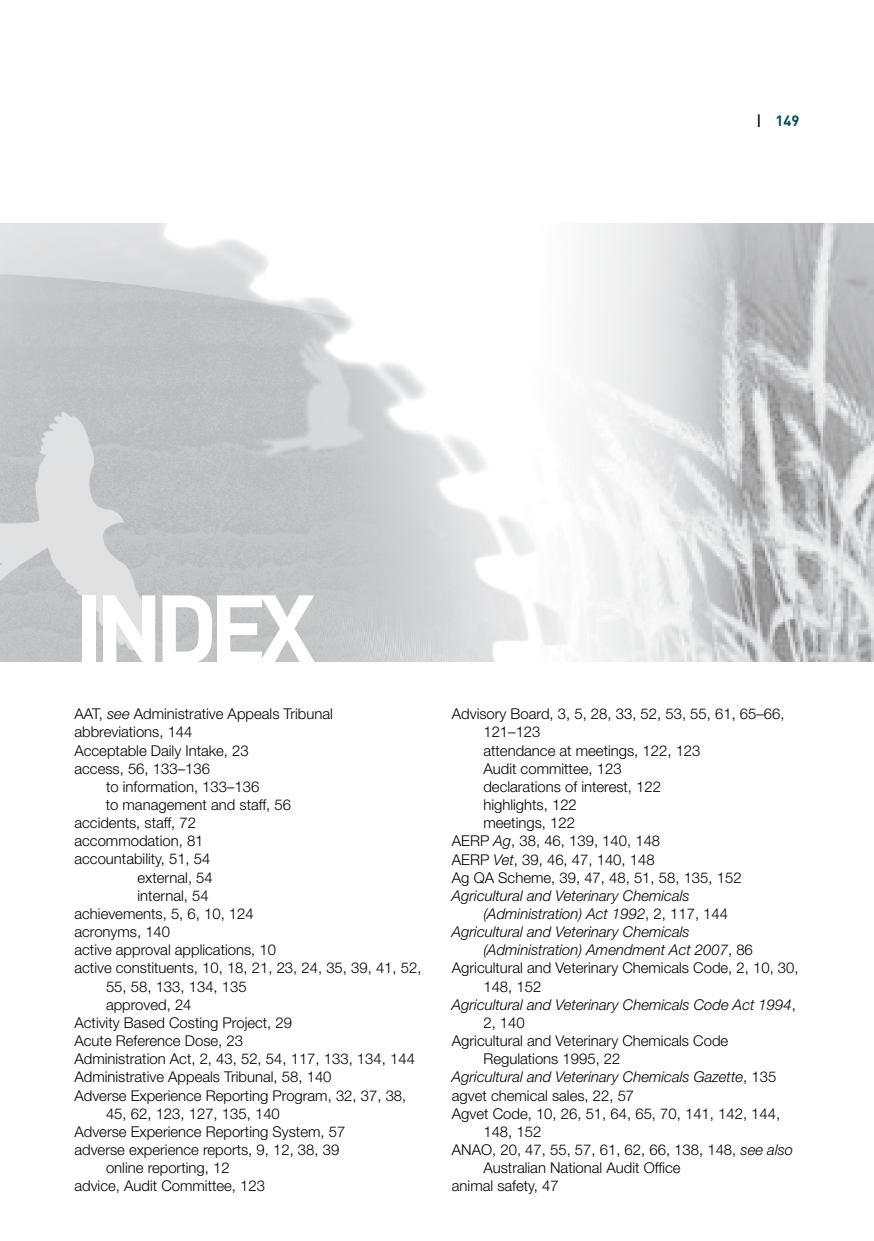
<style>
.page{position:relative;width:874px;height:1241px;background:#fff}
.page>*{position:absolute;margin:0;border:0;box-sizing:border-box;transform-origin:0 0}
.t1{font:700 95.73px "DIN";color:#fff}
.t2{font:300 14.88px "Helvetica Neue";color:#000}
.t3{font:italic 300 14.88px "Helvetica Neue";color:#000}
.s1{font-style:italic}
.s2{font-style:normal}
</style>
<div class="page">
<img style="left:0;top:223px;width:873px;height:438px">
<h1 class="t1" style="left:74px;top:566px;width:242px">IND EX</h1>
<p class="t2" style="left:74px;top:704px;width:260px">AAT, <span class="s1">see</span> Administrative Appeals Tribunal</p>
<p class="t2" style="left:74px;top:722px;width:119px">abbreviations, 144</p>
<p class="t2" style="left:74px;top:741px;width:176px">Acceptable Daily Intake, 23</p>
<p class="t2" style="left:74px;top:759px;width:137px">access, 56, 133–136</p>
<p class="t2" style="left:106px;top:777px;width:155px">to information, 133–136</p>
<p class="t2" style="left:106px;top:795px;width:187px">to management and staff, 56</p>
<p class="t2" style="left:74px;top:813px;width:123px">accidents, staff, 72</p>
<p class="t2" style="left:74px;top:831px;width:130px">accommodation, 81</p>
<p class="t2" style="left:74px;top:850px;width:137px">accountability, 51, 54</p>
<p class="t2" style="left:137px;top:868px;width:77px">external, 54</p>
<p class="t2" style="left:137px;top:886px;width:73px">internal, 54</p>
<p class="t2" style="left:74px;top:904px;width:181px">achievements, 5, 6, 10, 124</p>
<p class="t2" style="left:74px;top:922px;width:97px">acronyms, 140</p>
<p class="t2" style="left:74px;top:940px;width:203px">active approval applications, 10</p>
<p class="t2" style="left:74px;top:958px;width:348px">active constituents, 10, 18, 21, 23, 24, 35, 39, 41, 52,</p>
<p class="t2" style="left:106px;top:977px;width:142px">55, 58, 133, 134, 135</p>
<p class="t2" style="left:106px;top:995px;width:87px">approved, 24</p>
<p class="t2" style="left:74px;top:1013px;width:219px">Activity Based Costing Project, 29</p>
<p class="t2" style="left:74px;top:1031px;width:170px">Acute Reference Dose, 23</p>
<p class="t2" style="left:74px;top:1049px;width:342px">Administration Act, 2, 43, 52, 54, 117, 133, 134, 144</p>
<p class="t2" style="left:74px;top:1067px;width:258px">Administrative Appeals Tribunal, 58, 140</p>
<p class="t2" style="left:74px;top:1085px;width:333px">Adverse Experience Reporting Program, 32, 37, 38,</p>
<p class="t2" style="left:106px;top:1104px;width:175px">45, 62, 123, 127, 135, 140</p>
<p class="t2" style="left:74px;top:1122px;width:272px">Adverse Experience Reporting System, 57</p>
<p class="t2" style="left:74px;top:1140px;width:266px">adverse experience reports, 9, 12, 38, 39</p>
<p class="t2" style="left:106px;top:1158px;width:125px">online reporting, 12</p>
<p class="t2" style="left:74px;top:1176px;width:192px">advice, Audit Committee, 123</p>
<p class="t2" style="left:451px;top:704px;width:334px">Advisory Board, 3, 5, 28, 33, 52, 53, 55, 61, 65–66,</p>
<p class="t2" style="left:483px;top:723px;width:59px">121–123</p>
<p class="t2" style="left:483px;top:741px;width:218px">attendance at meetings, 122, 123</p>
<p class="t2" style="left:483px;top:759px;width:140px">Audit committee, 123</p>
<p class="t2" style="left:483px;top:777px;width:179px">declarations of interest, 122</p>
<p class="t2" style="left:483px;top:795px;width:95px">highlights, 122</p>
<p class="t2" style="left:483px;top:813px;width:93px">meetings, 122</p>
<p class="t2" style="left:451px;top:831px;width:210px">AERP <span class="s1">Ag</span>, 38, 46, 139, 140, 148</p>
<p class="t2" style="left:451px;top:850px;width:204px">AERP <span class="s1">Vet</span>, 39, 46, 47, 140, 148</p>
<p class="t2" style="left:451px;top:868px;width:291px">Ag QA Scheme, 39, 47, 48, 51, 58, 135, 152</p>
<p class="t3" style="left:451px;top:886px;width:239px">Agricultural and Veterinary Chemicals</p>
<p class="t3" style="left:483px;top:904px;width:246px">(Administration) Act 1992<span class="s2">, 2, 117, 144</span></p>
<p class="t3" style="left:451px;top:922px;width:239px">Agricultural and Veterinary Chemicals</p>
<p class="t3" style="left:483px;top:941px;width:271px">(Administration) Amendment Act 2007<span class="s2">, 86</span></p>
<p class="t2" style="left:451px;top:958px;width:348px">Agricultural and Veterinary Chemicals Code, 2, 10, 30,</p>
<p class="t2" style="left:483px;top:977px;width:59px">148, 152</p>
<p class="t3" style="left:451px;top:995px;width:345px">Agricultural and Veterinary Chemicals Code Act 1994<span class="s2">,</span></p>
<p class="t2" style="left:483px;top:1013px;width:43px">2, 140</p>
<p class="t2" style="left:451px;top:1031px;width:278px">Agricultural and Veterinary Chemicals Code</p>
<p class="t2" style="left:483px;top:1049px;width:138px">Regulations 1995, 22</p>
<p class="t3" style="left:451px;top:1068px;width:326px">Agricultural and Veterinary Chemicals Gazette<span class="s2">, 135</span></p>
<p class="t2" style="left:451px;top:1085px;width:184px">agvet chemical sales, 22, 57</p>
<p class="t2" style="left:451px;top:1104px;width:330px">Agvet Code, 10, 26, 51, 64, 65, 70, 141, 142, 144,</p>
<p class="t2" style="left:483px;top:1122px;width:59px">148, 152</p>
<p class="t2" style="left:451px;top:1140px;width:342px">ANAO, 20, 47, 55, 57, 61, 62, 66, 138, 148, <span class="s1">see also</span></p>
<p class="t2" style="left:483px;top:1158px;width:198px">Australian National Audit Office</p>
<p class="t2" style="left:451px;top:1176px;width:108px">animal safety, 47</p>
</div>
